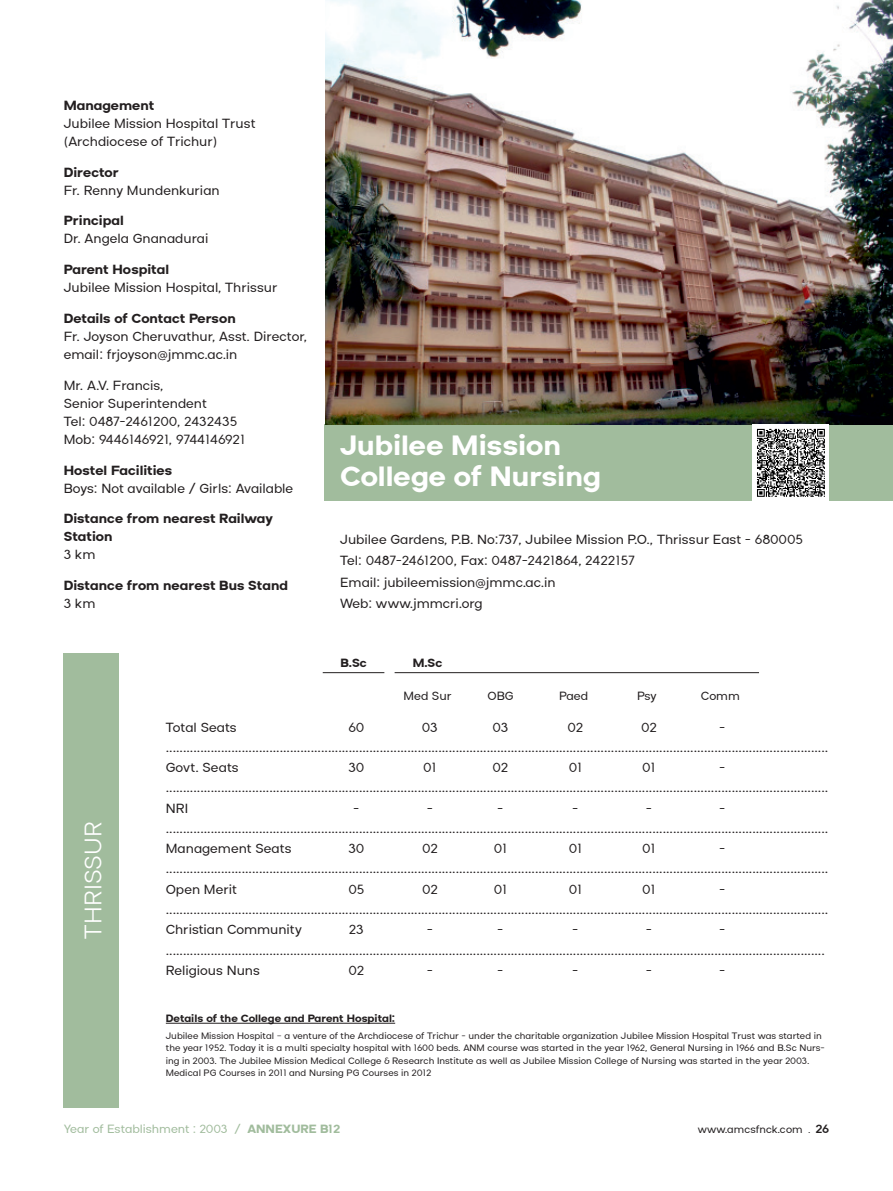
<style>
.page{position:relative;width:893px;height:1191px;background:#fff}
.page>*{position:absolute;margin:0;border:0;box-sizing:border-box;transform-origin:0 0}
.t1{font:700 31.5px/31.5px "Aceh";color:#fff}
.t2{font:300 27px "Aceh";color:#fff}
.t3{font:15px/18px "Aceh";color:#231f20}
.t4{font:700 15px/18px "Aceh";color:#231f20}
.t5{font:13.5px "Aceh";color:#a1bc9d}
.t6{font:13.5px "Aceh";color:#231f20}
.t7{font:700 13.5px "Aceh";color:#231f20}
.t8{font:700 12px "Aceh";color:#231f20}
.t9{font:12px "Aceh";letter-spacing:.005em;color:#231f20}
.t10{font:10.5px/12.6px "Aceh";color:#231f20}
.s1{font-weight:700}
.s2{font-weight:400}
.s3{font-size:10.5px}
.s4{font-weight:600;font-size:13.5px}
</style>
<div class="page">
<div style="left:64px;top:653px;width:55px;height:454px;background:#a1bc9d"></div>
<div style="left:325px;top:424px;width:568px;height:77px;background:#a1bc9d"></div>
<hr style="left:166px;top:1023px;width:229px;height:1px;background:#231f20">
<hr style="left:395px;top:672px;width:364px;height:1px;background:#231f20">
<hr style="left:323px;top:672px;width:61px;height:1px;background:#231f20">
<img style="left:325px;top:0;width:568px;height:424px">
<div style="left:753px;top:424px;width:76px;height:77px;background:#fff"></div>
<svg style="left:757px;top:429px;width:68px;height:68px"></svg>
<p class="t3" style="left:64px;top:97px;width:193px"><span class="s1">Management<br></span>Jubilee Mission Hospital Trust (Archdiocese of Trichur)</p>
<p class="t3" style="left:64px;top:163px;width:157px"><span class="s1">Director<br></span>Fr. Renny Mundenkurian</p>
<p class="t3" style="left:64px;top:212px;width:146px"><span class="s1">Principal<br></span>Dr. Angela Gnanadurai</p>
<p class="t3" style="left:64px;top:261px;width:215px"><span class="s1">Parent Hospital<br></span>Jubilee Mission Hospital, Thrissur</p>
<p class="t3" style="left:64px;top:310px;width:245px"><span class="s1">Details of Contact Person<br></span>Fr. Joyson Cheruvathur, Asst. Director, email: frjoyson@jmmc.ac.in</p>
<p class="t3" style="left:64px;top:376px;width:183px">Mr. A.V. Francis,<br>Senior Superintendent<br>Tel: 0487-2461200, 2432435<br>Mob: 9446146921, 9744146921</p>
<p class="t3" style="left:64px;top:461px;width:231px"><span class="s1">Hostel Facilities<br></span>Boys: Not available / Girls: Available</p>
<p class="t4" style="left:64px;top:510px;width:211px">Distance from nearest Railway<br>Station<br><span class="s2">3 km</span></p>
<p class="t4" style="left:64px;top:576px;width:226px">Distance from nearest Bus Stand<br><span class="s2">3 km</span></p>
<p class="t1" style="left:340px;top:429px;width:262px">Jubilee Mission<br>College of Nursing</p>
<p class="t3" style="left:340px;top:530px;width:464px">Jubilee Gardens, P.B. No:737, Jubilee Mission P.O., Thrissur East - 680005</p>
<p class="t3" style="left:340px;top:552px;width:296px">Tel: 0487-2461200, Fax: 0487-2421864, 2422157</p>
<p class="t3" style="left:340px;top:573px;width:217px">Email: jubileemission@jmmc.ac.in</p>
<p class="t3" style="left:340px;top:595px;width:144px">Web: www.jmmcri.org</p>
<p class="t7" style="left:340px;top:655px;width:28px">B.Sc</p>
<p class="t7" style="left:413px;top:655px;width:31px">M.Sc</p>
<p class="t6" style="left:403px;top:689px;width:50px">Med Sur</p>
<p class="t6" style="left:487px;top:689px;width:28px">OBG</p>
<p class="t6" style="left:559px;top:689px;width:31px">Paed</p>
<p class="t6" style="left:637px;top:689px;width:21px">Psy</p>
<p class="t6" style="left:701px;top:689px;width:40px">Comm</p>
<p class="t2" style="left:79px;top:938px;width:118px;rotate:-90deg">THRISSUR</p>
<p class="t3" style="left:166px;top:718px;width:72px">Total Seats</p>
<p class="t3" style="left:348px;top:718px;width:17px">60</p>
<p class="t3" style="left:422px;top:718px;width:17px">03</p>
<p class="t3" style="left:492px;top:718px;width:17px">03</p>
<p class="t3" style="left:567px;top:718px;width:17px">02</p>
<p class="t3" style="left:641px;top:718px;width:17px">02</p>
<p class="t3" style="left:719px;top:718px;width:8px">-</p>
<p class="t3" style="left:166px;top:738px;width:664px">................................................................................................................................................................................................</p>
<p class="t3" style="left:166px;top:759px;width:74px">Govt. Seats</p>
<p class="t3" style="left:348px;top:759px;width:17px">30</p>
<p class="t3" style="left:423px;top:759px;width:15px">01</p>
<p class="t3" style="left:492px;top:759px;width:17px">02</p>
<p class="t3" style="left:569px;top:759px;width:15px">01</p>
<p class="t3" style="left:642px;top:759px;width:15px">01</p>
<p class="t3" style="left:719px;top:759px;width:8px">-</p>
<p class="t3" style="left:166px;top:779px;width:664px">................................................................................................................................................................................................</p>
<p class="t3" style="left:166px;top:799px;width:24px">NRI</p>
<p class="t3" style="left:353px;top:799px;width:8px">-</p>
<p class="t3" style="left:427px;top:799px;width:8px">-</p>
<p class="t3" style="left:497px;top:799px;width:8px">-</p>
<p class="t3" style="left:572px;top:799px;width:8px">-</p>
<p class="t3" style="left:646px;top:799px;width:8px">-</p>
<p class="t3" style="left:719px;top:799px;width:8px">-</p>
<p class="t3" style="left:166px;top:819px;width:664px">................................................................................................................................................................................................</p>
<p class="t3" style="left:166px;top:840px;width:127px">Management Seats</p>
<p class="t3" style="left:348px;top:840px;width:17px">30</p>
<p class="t3" style="left:422px;top:840px;width:17px">02</p>
<p class="t3" style="left:494px;top:840px;width:15px">01</p>
<p class="t3" style="left:569px;top:840px;width:15px">01</p>
<p class="t3" style="left:642px;top:840px;width:15px">01</p>
<p class="t3" style="left:719px;top:840px;width:8px">-</p>
<p class="t3" style="left:166px;top:860px;width:664px">................................................................................................................................................................................................</p>
<p class="t3" style="left:166px;top:880px;width:73px">Open Merit</p>
<p class="t3" style="left:348px;top:880px;width:18px">05</p>
<p class="t3" style="left:422px;top:880px;width:17px">02</p>
<p class="t3" style="left:494px;top:880px;width:15px">01</p>
<p class="t3" style="left:569px;top:880px;width:15px">01</p>
<p class="t3" style="left:642px;top:880px;width:15px">01</p>
<p class="t3" style="left:719px;top:880px;width:8px">-</p>
<p class="t3" style="left:166px;top:900px;width:664px">................................................................................................................................................................................................</p>
<p class="t3" style="left:166px;top:921px;width:137px">Christian Community</p>
<p class="t3" style="left:349px;top:921px;width:16px">23</p>
<p class="t3" style="left:427px;top:921px;width:8px">-</p>
<p class="t3" style="left:497px;top:921px;width:8px">-</p>
<p class="t3" style="left:572px;top:921px;width:8px">-</p>
<p class="t3" style="left:646px;top:921px;width:8px">-</p>
<p class="t3" style="left:719px;top:921px;width:8px">-</p>
<p class="t3" style="left:166px;top:941px;width:660px">...............................................................................................................................................................................................</p>
<p class="t3" style="left:166px;top:961px;width:96px">Religious Nuns</p>
<p class="t3" style="left:348px;top:961px;width:17px">02</p>
<p class="t3" style="left:427px;top:961px;width:8px">-</p>
<p class="t3" style="left:497px;top:961px;width:8px">-</p>
<p class="t3" style="left:572px;top:961px;width:8px">-</p>
<p class="t3" style="left:646px;top:961px;width:8px">-</p>
<p class="t3" style="left:719px;top:961px;width:8px">-</p>
<p class="t8" style="left:166px;top:1011px;width:231px">Details of the College and Parent Hospital:</p>
<p class="t10" style="left:166px;top:1029px;width:661px">Jubilee Mission Hospital – a venture of the Archdiocese of Trichur - under the charitable organization Jubilee Mission Hospital Trust was started in the year 1952. Today it is a multi specialty hospital with 1600 beds. ANM course was started in the year 1962, General Nursing in 1966 and B.Sc Nurs&shy;ing in 2003. The Jubilee Mission Medical College &amp; Research Institute as well as Jubilee Mission College of Nursing was started in the year 2003.<br>Medical PG Courses in 2011 and Nursing PG Courses in 2012</p>
<p class="t5" style="left:64px;top:1122px;width:278px">Year of Establishment : 2003 / <span class="s1">ANNEXURE B12</span></p>
<p class="t9" style="left:698px;top:1123px;width:133px">www.amcsfnck.com <span class="s3">.</span> <span class="s4">26</span></p>
</div>
